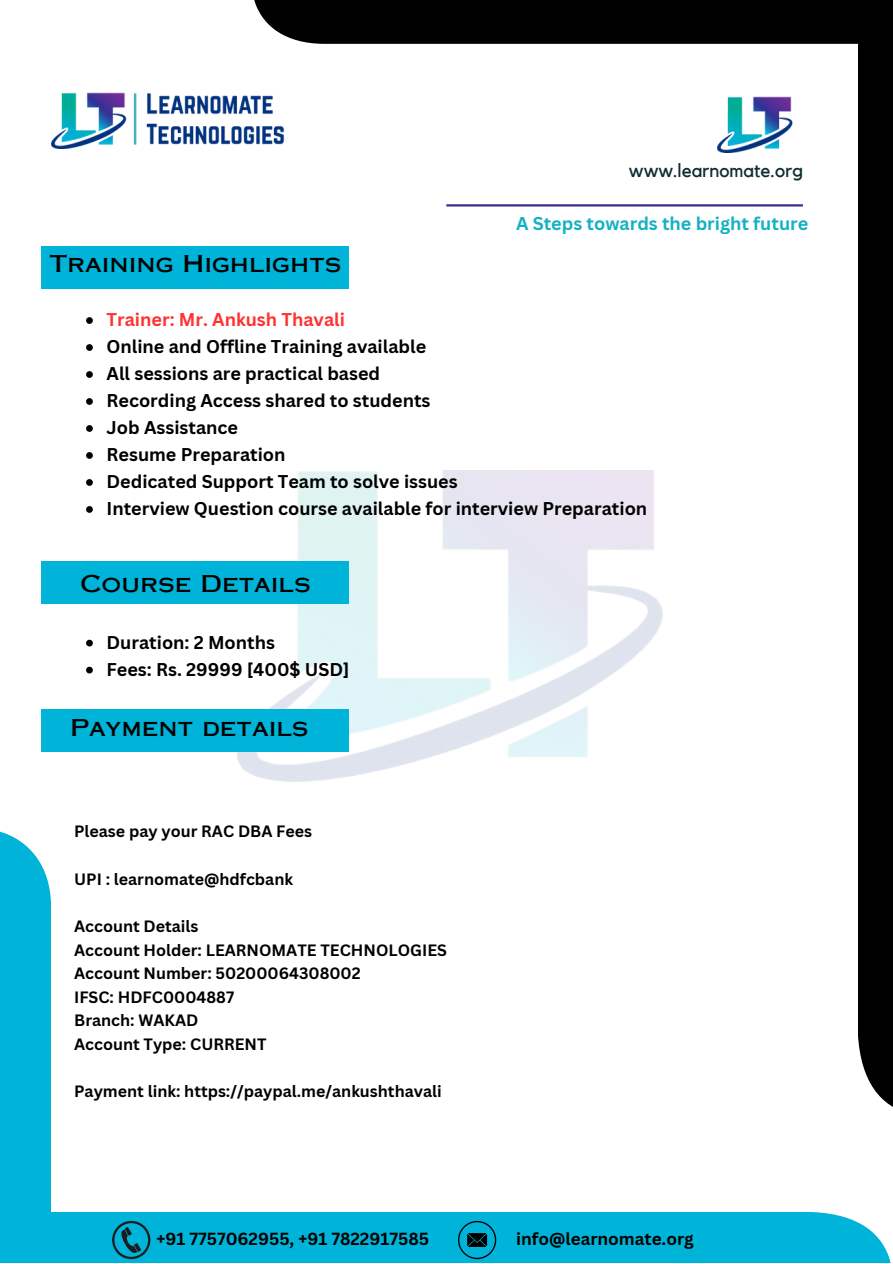
<style>
.page{position:relative;width:893px;height:1264px;background:#fff}
.page>*{position:absolute;margin:0;border:0;box-sizing:border-box;transform-origin:0 0}
.t1{font:23.1px "Copperplate Gothic LT Pro 31 AB";color:#000}
.t2{font:18.9px "Kollektif";color:#0f2c33}
.t3{font:700 18px "Canva Sans";color:#000}
.t4{font:700 18px "Canva Sans";color:#14b1c3}
.t5{font:700 18px "Canva Sans";color:#ff3131}
.t6{font:700 17.1px "Canva Sans";color:#000}
.t7{font:700 16.05px "Canva Sans";color:#000}
</style>
<div class="page">
<div style="left:252px;top:0;width:640px;height:44px;background:#000"></div>
<div style="left:857px;top:0;width:35px;height:1115px;background:#000"></div>
<div style="left:0;top:828px;width:51px;height:434px;background:#00b3d8"></div>
<div style="left:0;top:1211px;width:892px;height:51px;background:#00b3d8"></div>
<hr style="left:446px;top:204px;width:356px;height:2px;background:#362e8d">
<img style="left:143px;top:471px;width:520px;height:311px">
<svg style="left:112px;top:1220px;width:38px;height:39px"></svg>
<svg style="left:458px;top:1220px;width:38px;height:39px"></svg>
<svg style="left:86px;top:317px;width:7px;height:7px"></svg>
<svg style="left:86px;top:344px;width:7px;height:7px"></svg>
<svg style="left:86px;top:371px;width:7px;height:7px"></svg>
<svg style="left:86px;top:398px;width:7px;height:7px"></svg>
<svg style="left:86px;top:425px;width:7px;height:7px"></svg>
<svg style="left:86px;top:452px;width:7px;height:7px"></svg>
<svg style="left:86px;top:479px;width:7px;height:7px"></svg>
<svg style="left:86px;top:506px;width:7px;height:7px"></svg>
<div style="left:41px;top:246px;width:308px;height:42px;background:#00b3d8"></div>
<img style="left:51px;top:92px;width:234px;height:56px">
<img style="left:718px;top:96px;width:75px;height:56px">
<div style="left:41px;top:560px;width:308px;height:43px;background:#00b3d8"></div>
<svg style="left:86px;top:639px;width:7px;height:7px"></svg>
<svg style="left:86px;top:666px;width:7px;height:7px"></svg>
<div style="left:41px;top:709px;width:308px;height:42px;background:#00b3d8"></div>
<p class="t2" style="left:629px;top:162px;width:176px">www.learnomate.org</p>
<p class="t1" style="left:49px;top:255px;width:293px">Training Highlights</p>
<p class="t4" style="left:516px;top:211px;width:294px">A Steps towards the bright future</p>
<p class="t5" style="left:106px;top:307px;width:240px">Trainer: Mr. Ankush Thavali</p>
<p class="t3" style="left:106px;top:334px;width:321px">Online and Offline Training available</p>
<p class="t3" style="left:106px;top:361px;width:275px">All sessions are practical based</p>
<p class="t3" style="left:106px;top:388px;width:325px">Recording Access shared to students</p>
<p class="t3" style="left:106px;top:415px;width:133px">Job Assistance</p>
<p class="t3" style="left:106px;top:442px;width:180px">Resume Preparation</p>
<p class="t3" style="left:106px;top:469px;width:352px">Dedicated Support Team to solve issues</p>
<p class="t3" style="left:106px;top:496px;width:542px">Interview Question course available for interview Preparation</p>
<p class="t1" style="left:80px;top:575px;width:232px">Course Details</p>
<p class="t3" style="left:106px;top:629px;width:170px">Duration: 2 Months</p>
<p class="t3" style="left:106px;top:656px;width:244px">Fees: Rs. 29999 [400$ USD]</p>
<p class="t1" style="left:70px;top:719px;width:240px">Payment details</p>
<p class="t7" style="left:74px;top:820px;width:239px">Please pay your RAC DBA Fees</p>
<p class="t7" style="left:74px;top:867px;width:220px">UPI : learnomate@hdfcbank</p>
<p class="t7" style="left:74px;top:914px;width:126px">Account Details</p>
<p class="t7" style="left:74px;top:938px;width:374px">Account Holder: LEARNOMATE TECHNOLOGIES</p>
<p class="t7" style="left:74px;top:962px;width:288px">Account Number: 50200064308002</p>
<p class="t7" style="left:74px;top:985px;width:161px">IFSC: HDFC0004887</p>
<p class="t7" style="left:74px;top:1009px;width:126px">Branch: WAKAD</p>
<p class="t7" style="left:74px;top:1032px;width:194px">Account Type: CURRENT</p>
<p class="t7" style="left:74px;top:1080px;width:369px">Payment link: https://paypal.me/ankushthavali</p>
<p class="t6" style="left:156px;top:1226px;width:274px">+91 7757062955, +91 7822917585</p>
<p class="t6" style="left:516px;top:1226px;width:179px">info@learnomate.org</p>
</div>
